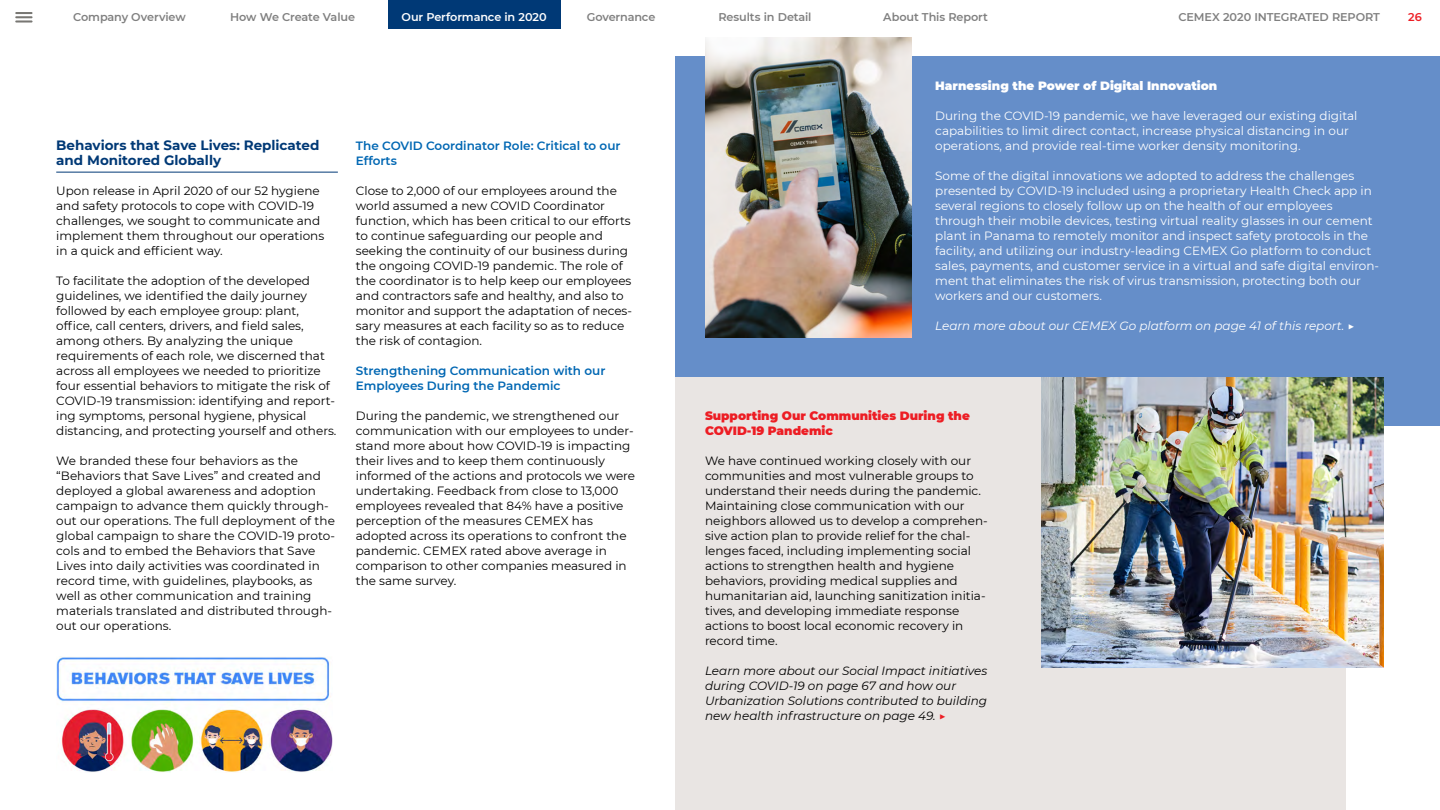
<style>
.page{position:relative;width:1440px;height:810px;background:#fff}
.page>*{position:absolute;margin:0;border:0;box-sizing:border-box;transform-origin:0 0}
.t1{font:700 13.5px/15px "Montserrat";color:#003976}
.t2{font:12px/15px "Montserrat";color:#000}
.t3{font:12px/15px "Montserrat";color:#fff}
.t4{font:italic 12px/15px "Montserrat";color:#000}
.t5{font:600 12px/15px "Montserrat";color:#0067b3}
.t6{font:italic 12px "Montserrat";color:#fff}
.t7{font:900 12px/15px "Montserrat";color:#ed1d24}
.t8{font:900 12px "Montserrat";color:#fff}
.t9{font:600 11.25px "Montserrat";letter-spacing:-.01em;color:#808080}
.t10{font:600 11.25px "Montserrat";letter-spacing:-.01em;color:#fff}
.t11{font:600 11.25px "Montserrat";color:#ed1d24}
.s1{color:#ed1d24}
</style>
<div class="page">
<svg style="left:15px;top:12px;width:18px;height:6px"></svg>
<hr style="left:15px;top:20px;width:18px;height:3px;background:#787773">
<div style="left:388px;top:0;width:172px;height:28px;background:#003976"></div>
<div style="left:675px;top:56px;width:765px;height:370px;background:#658ec9"></div>
<div style="left:675px;top:377px;width:671px;height:433px;background:#e9e5e3"></div>
<img style="left:705px;top:38px;width:206px;height:300px">
<hr style="left:56px;top:172px;width:282px;height:1px;background:#003976">
<img style="left:1042px;top:377px;width:342px;height:291px">
<img style="left:56px;top:657px;width:276px;height:115px">
<p class="t9" style="left:73px;top:9px;width:114px">Company Overview</p>
<p class="t9" style="left:230px;top:9px;width:126px">How We Create Value</p>
<p class="t10" style="left:402px;top:9px;width:147px">Our Performance in 2020</p>
<p class="t9" style="left:587px;top:9px;width:70px">Governance</p>
<p class="t9" style="left:718px;top:9px;width:95px">Results in Detail</p>
<p class="t9" style="left:883px;top:9px;width:106px">About This Report</p>
<p class="t9" style="left:1178px;top:9px;width:203px">CEMEX 2020 INTEGRATED REPORT</p>
<p class="t11" style="left:1408px;top:9px;width:15px">26</p>
<p class="t1" style="left:56px;top:137px;width:265px">Behaviors that Save Lives: Replicated and Monitored Globally</p>
<p class="t2" style="left:56px;top:183px;width:269px">Upon release in April 2020 of our 52 hygiene and safety protocols to cope with COVID-19 challenges, we sought to communicate and implement them throughout our operations in a quick and efficient way.</p>
<p class="t2" style="left:56px;top:273px;width:282px">To facilitate the adoption of the developed guidelines, we identified the daily journey followed by each employee group: plant, office, call centers, drivers, and field sales, among others. By analyzing the unique requirements of each role, we discerned that across all employees we needed to prioritize four essential behaviors to mitigate the risk of COVID-19 transmission: identifying and report&shy;ing symptoms, personal hygiene, physical distancing, and protecting yourself and others.</p>
<p class="t2" style="left:56px;top:453px;width:280px">We branded these four behaviors as the “Behaviors that Save Lives” and created and deployed a global awareness and adoption campaign to advance them quickly through&shy;out our operations. The full deployment of the global campaign to share the COVID-19 proto&shy;cols and to embed the Behaviors that Save Lives into daily activities was coordinated in record time, with guidelines, playbooks, as well as other communication and training materials translated and distributed through&shy;out our operations.</p>
<p class="t8" style="left:935px;top:77px;width:284px">Harnessing the Power of Digital Innovation</p>
<p class="t3" style="left:935px;top:108px;width:424px">During the COVID-19 pandemic, we have leveraged our existing digital capabilities to limit direct contact, increase physical distancing in our operations, and provide real-time worker density monitoring.</p>
<p class="t3" style="left:935px;top:168px;width:445px">Some of the digital innovations we adopted to address the challenges presented by COVID-19 included using a proprietary Health Check app in several regions to closely follow up on the health of our employees through their mobile devices, testing virtual reality glasses in our cement plant in Panama to remotely monitor and inspect safety protocols in the facility, and utilizing our industry-leading CEMEX Go platform to conduct sales, payments, and customer service in a virtual and safe digital environ&shy;ment that eliminates the risk of virus transmission, protecting both our workers and our customers.</p>
<p class="t6" style="left:935px;top:317px;width:421px">Learn more about our CEMEX Go platform on page 41 of this report. ▶</p>
<p class="t5" style="left:356px;top:138px;width:266px">The COVID Coordinator Role: Critical to our<br>Efforts</p>
<p class="t2" style="left:356px;top:183px;width:278px">Close to 2,000 of our employees around the world assumed a new COVID Coordinator function, which has been critical to our efforts to continue safeguarding our people and seeking the continuity of our business during the ongoing COVID-19 pandemic. The role of the coordinator is to help keep our employees and contractors safe and healthy, and also to monitor and support the adaptation of neces&shy;sary measures at each facility so as to reduce the risk of contagion.</p>
<p class="t5" style="left:356px;top:363px;width:251px">Strengthening Communication with our<br>Employees During the Pandemic</p>
<p class="t2" style="left:356px;top:408px;width:281px">During the pandemic, we strengthened our communication with our employees to under&shy;stand more about how COVID-19 is impacting their lives and to keep them continuously informed of the actions and protocols we were undertaking. Feedback from close to 13,000 employees revealed that 84% have a positive perception of the measures CEMEX has adopted across its operations to confront the pandemic. CEMEX rated above average in comparison to other companies measured in the same survey.</p>
<p class="t7" style="left:705px;top:407px;width:267px">Supporting Our Communities During the<br>COVID-19 Pandemic</p>
<p class="t2" style="left:705px;top:453px;width:284px">We have continued working closely with our communities and most vulnerable groups to understand their needs during the pandemic.<br>Maintaining close communication with our neighbors allowed us to develop a comprehen&shy;sive action plan to provide relief for the chal&shy;lenges faced, including implementing social actions to strengthen health and hygiene behaviors, providing medical supplies and humanitarian aid, launching sanitization initia&shy;tives, and developing immediate response actions to boost local economic recovery in record time.</p>
<p class="t4" style="left:705px;top:663px;width:284px">Learn more about our Social Impact initiatives during COVID-19 on page 67 and how our Urbanization Solutions contributed to building new health infrastructure on page 49. <span class="s1">▶</span></p>
</div>
